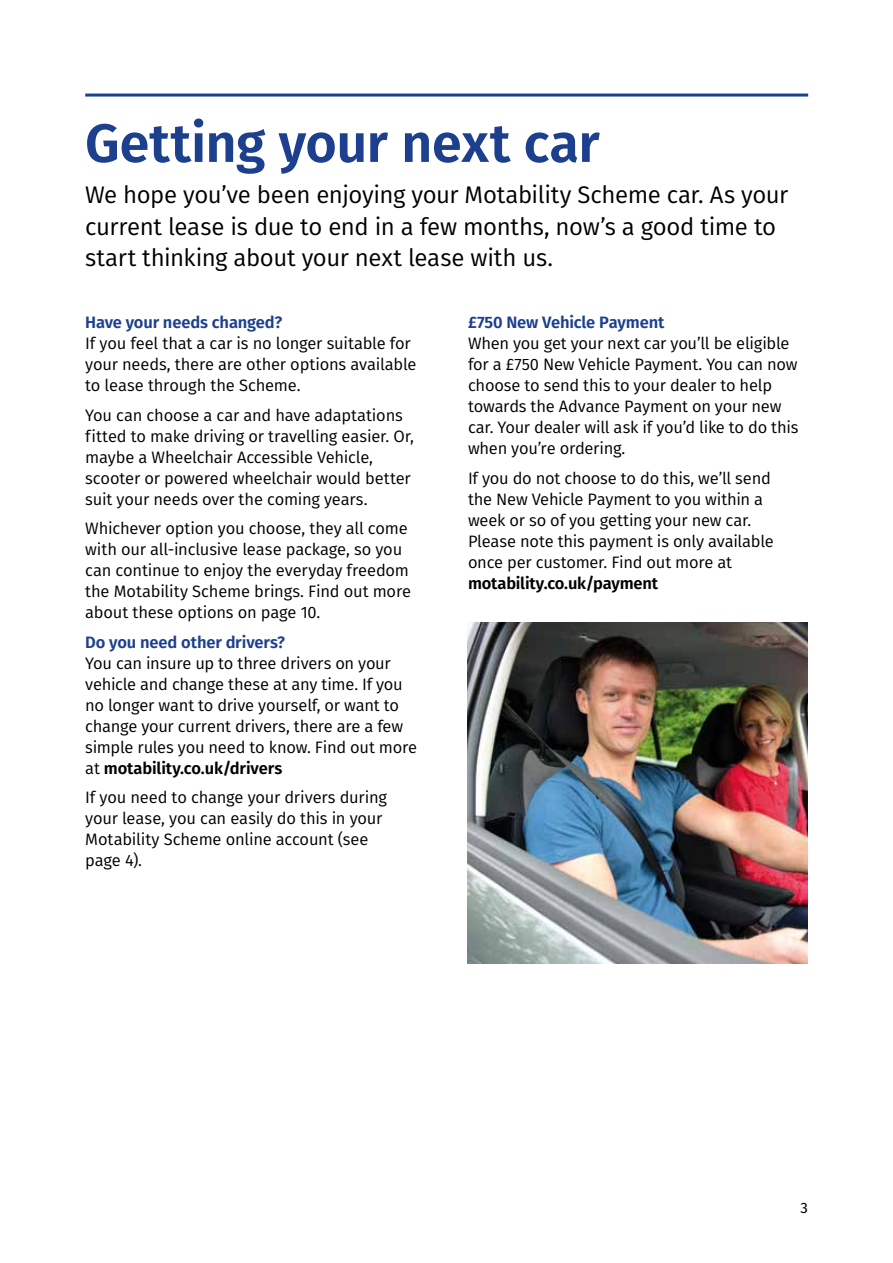
<style>
.page{position:relative;width:893px;height:1263px;background:#fff}
.page>*{position:absolute;margin:0;border:0;box-sizing:border-box;transform-origin:0 0}
.Title_3{font:600 54px "Fira Sans";letter-spacing:-.005em;color:#1c3f8e}
.Intro{font:24px/31.5px "Fira Sans";letter-spacing:-.015em;color:#000}
.Title_5{font:16.5px/21px "Fira Sans";letter-spacing:-.015em;color:#000}
.t1{font:15px "Fira Sans";color:#000}
.s1{font-weight:600;color:#1c3f8e}
.s2{font-weight:600}
</style>
<div class="page">
<hr style="left:85px;top:94px;width:723px;height:3px;background:#1c3f8e">
<img style="left:468px;top:623px;width:340px;height:340px">
<p class="Title_3" style="left:85px;top:99px;width:516px">Getting your next car</p>
<p class="Intro" style="left:85px;top:179px;width:705px">We hope you’ve been enjoying your Motability Scheme car. As your current lease is due to end in a few months, now’s a good time to start thinking about your next lease with us.</p>
<p class="Title_5" style="left:85px;top:311px;width:333px"><span class="s1">Have your needs changed?<br></span>If you feel that a car is no longer suitable for your needs, there are other options available to lease through the Scheme.</p>
<p class="Title_5" style="left:85px;top:404px;width:330px">You can choose a car and have adaptations fitted to make driving or travelling easier. Or, maybe a Wheelchair Accessible Vehicle, scooter or powered wheelchair would better suit your needs over the coming years.</p>
<p class="Title_5" style="left:85px;top:517px;width:327px">Whichever option you choose, they all come with our all-inclusive lease package, so you can continue to enjoy the everyday freedom the Motability Scheme brings. Find out more about these options on page 10.</p>
<p class="Title_5" style="left:85px;top:631px;width:333px"><span class="s1">Do you need other drivers?<br></span>You can insure up to three drivers on your vehicle and change these at any time. If you no longer want to drive yourself, or want to change your current drivers, there are a few simple rules you need to know. Find out more at <span class="s2">motability.co.uk/drivers</span></p>
<p class="Title_5" style="left:85px;top:786px;width:303px">If you need to change your drivers during your lease, you can easily do this in your<br>Motability Scheme online account (see page 4).</p>
<p class="Title_5" style="left:468px;top:311px;width:332px"><span class="s1">£750 New Vehicle Payment<br></span>When you get your next car you’ll be eligible for a £750 New Vehicle Payment. You can now choose to send this to your dealer to help towards the Advance Payment on your new car. Your dealer will ask if you’d like to do this when you’re ordering.</p>
<p class="Title_5" style="left:468px;top:467px;width:307px">If you do not choose to do this, we’ll send the New Vehicle Payment to you within a week or so of you getting your new car.<br>Please note this payment is only available once per customer. Find out more at <span class="s2">motability.co.uk/payment</span></p>
<p class="t1" style="left:800px;top:1196px;width:9px">3</p>
</div>
